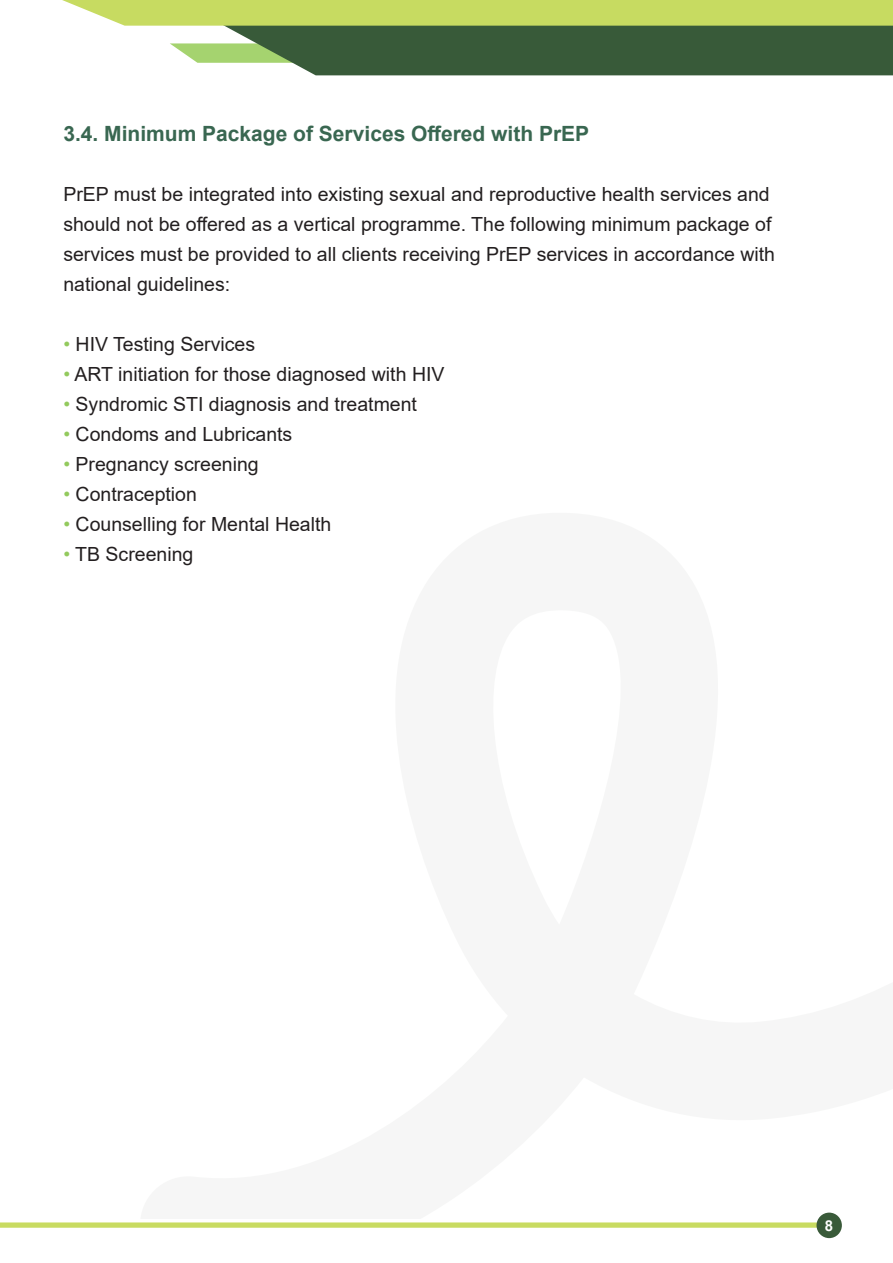
<style>
.page{position:relative;width:893px;height:1263px;background:#fff}
.page>*{position:absolute;margin:0;border:0;box-sizing:border-box;transform-origin:0 0}
.t1{font:700 21px "Arial";color:#396751}
.t2{font:19.5px/30px "Arial";color:#231f20}
.t3{font:700 15px "Arial";color:#fff}
.s1{color:#93ca5d}
</style>
<div class="page">
<svg style="left:170px;top:43px;width:26px;height:19px"></svg>
<svg style="left:196px;top:26px;width:697px;height:49px;background:#496947"></svg>
<svg style="left:62px;top:0;width:831px;height:26px;background:#c7db66"></svg>
<div style="left:0;top:1222px;width:821px;height:6px;background:#c8db61"></div>
<div style="left:816px;top:1212px;width:26px;height:26px;background:#395a39;border-radius:50%"></div>
<p class="t1" style="left:63px;top:119px;width:527px">3.4. Minimum Package of Services Offered with PrEP</p>
<p class="t2" style="left:63px;top:179px;width:713px">PrEP must be integrated into existing sexual and reproductive health services and should not be offered as a vertical programme. The following minimum package of services must be provided to all clients receiving PrEP services in accordance with national guidelines:</p>
<p class="t2" style="left:63px;top:329px;width:193px"><span class="s1">•</span> HIV Testing Services</p>
<p class="t2" style="left:63px;top:359px;width:383px"><span class="s1">•</span> ART initiation for those diagnosed with HIV</p>
<p class="t2" style="left:63px;top:389px;width:355px"><span class="s1">•</span> Syndromic STI diagnosis and treatment</p>
<p class="t2" style="left:63px;top:419px;width:231px"><span class="s1">•</span> Condoms and Lubricants</p>
<p class="t2" style="left:63px;top:449px;width:197px"><span class="s1">•</span> Pregnancy screening</p>
<p class="t2" style="left:63px;top:479px;width:135px"><span class="s1">•</span> Contraception</p>
<p class="t2" style="left:63px;top:509px;width:270px"><span class="s1">•</span> Counselling for Mental Health</p>
<p class="t2" style="left:63px;top:539px;width:132px"><span class="s1">•</span> TB Screening</p>
<p class="t3" style="left:825px;top:1215px;width:10px">8</p>
</div>
